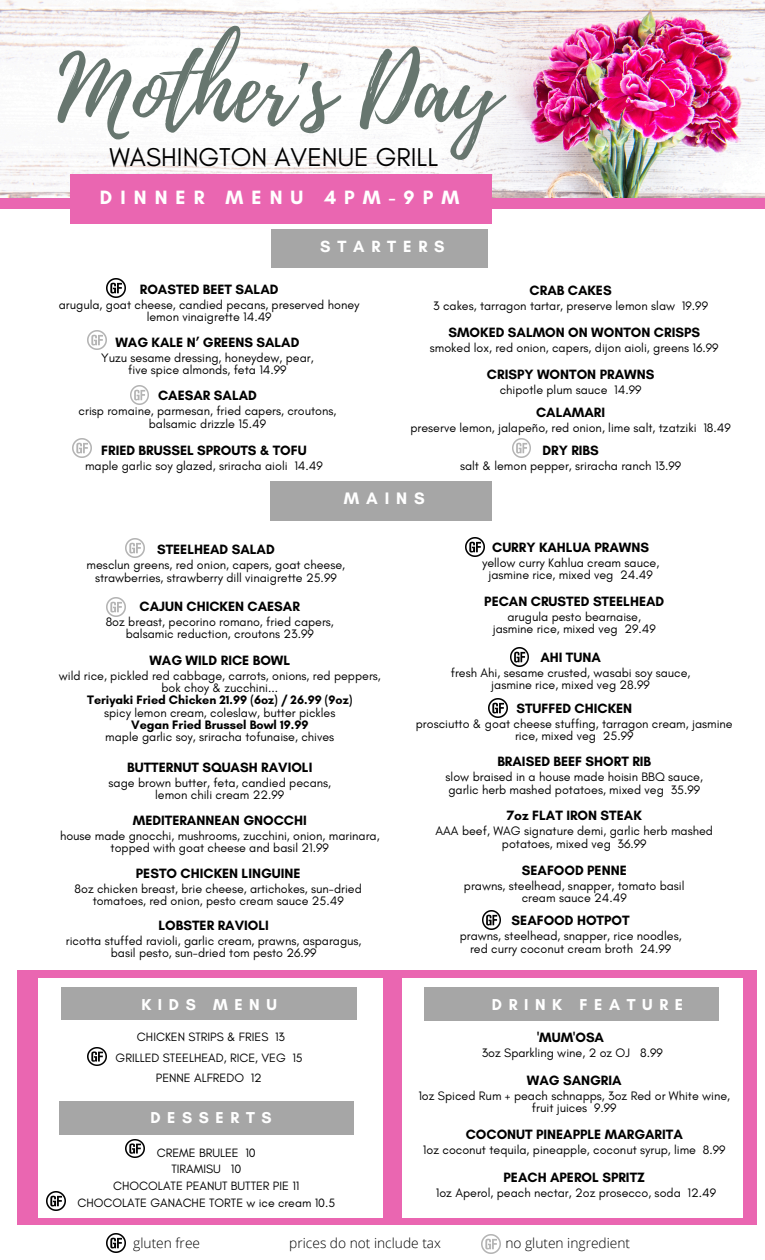
<style>
.page{position:relative;width:765px;height:1260px;background:#fff}
.page>*{position:absolute;margin:0;border:0;box-sizing:border-box;transform-origin:0 0}
.t1{font:90px "Playlist Script";color:#67766f}
.t2{font:26.25px "Glacial Indifference";color:#000}
.t3{font:700 19.62px "Glacial Indifference";letter-spacing:.41em;color:#fff}
.t4{font:700 16.88px "Glacial Indifference";letter-spacing:.41em;color:#fff}
.t5{font:700 16.5px "Glacial Indifference";letter-spacing:.41em;color:#fff}
.t6{font:700 16.12px "Glacial Indifference";letter-spacing:.41em;color:#fff}
.t7{font:700 13.75px "Glacial Indifference";color:#000}
.t8{font:300 13.75px "Open Sans";color:#000}
.t9{font:12.5px/12.2px "Glacial Indifference";color:#000;text-align:center}
.t10{font:700 12.5px "Glacial Indifference";color:#000}
.t11{font:12.25px/16.9px "Glacial Indifference";color:#000;text-align:center}
</style>
<div class="page">
<div style="left:17px;top:970px;width:740px;height:255px;background:#ea66b1"></div>
<div style="left:38px;top:979px;width:345px;height:239px;background:#fff"></div>
<div style="left:62px;top:987px;width:294px;height:33px;background:#a6a6a6"></div>
<img style="left:0;top:0;width:765px;height:199px">
<div style="left:0;top:199px;width:765px;height:9px;background:#ea66b1"></div>
<div style="left:70px;top:174px;width:421px;height:49px;background:#ea66b1"></div>
<div style="left:272px;top:230px;width:216px;height:38px;background:#a6a6a6"></div>
<div style="left:271px;top:481px;width:221px;height:39px;background:#a6a6a6"></div>
<div style="left:402px;top:979px;width:341px;height:239px;background:#fff"></div>
<div style="left:425px;top:988px;width:294px;height:33px;background:#a6a6a6"></div>
<div style="left:59px;top:1102px;width:295px;height:32px;background:#a6a6a6"></div>
<img style="left:106px;top:279px;width:19px;height:18px">
<img style="left:466px;top:538px;width:18px;height:18px">
<img style="left:130px;top:385px;width:19px;height:19px">
<img style="left:87px;top:331px;width:19px;height:19px">
<img style="left:73px;top:439px;width:19px;height:19px">
<img style="left:512px;top:439px;width:19px;height:19px">
<img style="left:125px;top:539px;width:19px;height:19px">
<img style="left:106px;top:598px;width:19px;height:19px">
<img style="left:510px;top:648px;width:19px;height:18px">
<img style="left:489px;top:699px;width:18px;height:18px">
<img style="left:87px;top:1047px;width:19px;height:19px">
<img style="left:125px;top:1139px;width:19px;height:19px">
<img style="left:47px;top:1192px;width:19px;height:18px">
<img style="left:482px;top:911px;width:19px;height:19px">
<img style="left:106px;top:1234px;width:19px;height:18px">
<img style="left:482px;top:1235px;width:19px;height:19px">
<h1 class="t1" style="left:58px;top:26px;width:444px">Mother's Day</h1>
<p class="t2" style="left:109px;top:141px;width:330px">WASHINGTON AVENUE GRILL</p>
<p class="t3" style="left:100px;top:185px;width:361px">DINNER MENU 4PM-9PM</p>
<h2 class="t5" style="left:320px;top:236px;width:126px">STARTERS</h2>
<h3 class="t7" style="left:140px;top:280px;width:140px">ROASTED BEET SALAD</h3>
<p class="t9" style="left:59px;top:298px;width:302px">arugula, goat cheese, candied pecans, preserved honey lemon vinaigrette 14.49</p>
<p class="t7" style="left:115px;top:334px;width:186px">WAG KALE N’ GREENS SALAD</p>
<p class="t9" style="left:101px;top:352px;width:214px">Yuzu sesame dressing, honeydew, pear,</p>
<p class="t9" style="left:128px;top:364px;width:160px">five spice almonds, feta 14.99</p>
<p class="t7" style="left:158px;top:387px;width:100px">CAESAR SALAD</p>
<p class="t9" style="left:79px;top:405px;width:259px">crisp romaine, parmesan, fried capers, croutons,</p>
<p class="t9" style="left:149px;top:417px;width:119px">balsamic drizzle 15.49</p>
<p class="t7" style="left:101px;top:442px;width:207px">FRIED BRUSSEL SPROUTS &amp; TOFU</p>
<p class="t9" style="left:85px;top:459px;width:239px">maple garlic soy glazed, sriracha aioli 14.49</p>
<p class="t7" style="left:530px;top:282px;width:84px">CRAB CAKES</p>
<p class="t9" style="left:433px;top:300px;width:276px">3 cakes, tarragon tartar, preserve lemon slaw 19.99</p>
<p class="t7" style="left:448px;top:324px;width:253px">SMOKED SALMON ON WONTON CRISPS</p>
<p class="t9" style="left:430px;top:342px;width:290px">smoked lox, red onion, capers, dijon aioli, greens 16.99</p>
<p class="t7" style="left:487px;top:366px;width:169px">CRISPY WONTON PRAWNS</p>
<p class="t9" style="left:500px;top:383px;width:143px">chipotle plum sauce 14.99</p>
<p class="t7" style="left:536px;top:404px;width:71px">CALAMARI</p>
<p class="t9" style="left:410px;top:422px;width:322px">preserve lemon, jalapeño, red onion, lime salt, tzatziki 18.49</p>
<p class="t7" style="left:542px;top:442px;width:58px">DRY RIBS</p>
<p class="t9" style="left:460px;top:459px;width:223px">salt &amp; lemon pepper, sriracha ranch 13.99</p>
<p class="t4" style="left:344px;top:488px;width:83px">MAINS</p>
<p class="t7" style="left:157px;top:541px;width:119px">STEELHEAD SALAD</p>
<p class="t9" style="left:87px;top:559px;width:260px">mesclun greens, red onion, capers, goat cheese, strawberries, strawberry dill vinaigrette 25.99</p>
<p class="t7" style="left:140px;top:598px;width:162px">CAJUN CHICKEN CAESAR</p>
<p class="t9" style="left:106px;top:615px;width:230px">8oz breast, pecorino romano, fried capers,</p>
<p class="t9" style="left:126px;top:627px;width:190px">balsamic reduction, croutons 23.99</p>
<p class="t7" style="left:492px;top:538px;width:159px">CURRY KAHLUA PRAWNS</p>
<p class="t9" style="left:482px;top:556px;width:179px">yellow curry Kahlua cream sauce,</p>
<p class="t9" style="left:489px;top:568px;width:166px">jasmine rice, mixed veg 24.49</p>
<p class="t7" style="left:484px;top:593px;width:181px">PECAN CRUSTED STEELHEAD</p>
<p class="t9" style="left:508px;top:611px;width:135px">arugula pesto bearnaise,</p>
<p class="t9" style="left:493px;top:623px;width:165px">jasmine rice, mixed veg 29.49</p>
<p class="t7" style="left:149px;top:652px;width:142px">WAG WILD RICE BOWL</p>
<p class="t9" style="left:59px;top:670px;width:324px">wild rice, pickled red cabbage, carrots, onions, red peppers, bok choy &amp; zucchini...</p>
<p class="t10" style="left:87px;top:693px;width:267px">Teriyaki Fried Chicken 21.99 (6oz) / 26.99 (9oz)</p>
<p class="t9" style="left:104px;top:706px;width:233px">spicy lemon cream, coleslaw, butter pickles</p>
<p class="t10" style="left:131px;top:717px;width:179px">Vegan Fried Brussel Bowl 19.99</p>
<p class="t9" style="left:105px;top:731px;width:230px">maple garlic soy, sriracha tofunaise, chives</p>
<p class="t7" style="left:127px;top:759px;width:187px">BUTTERNUT SQUASH RAVIOLI</p>
<p class="t9" style="left:109px;top:776px;width:224px">sage brown butter, feta, candied pecans,</p>
<p class="t9" style="left:155px;top:789px;width:131px">lemon chili cream 22.99</p>
<p class="t7" style="left:133px;top:812px;width:176px">MEDITERANNEAN GNOCCHI</p>
<p class="t9" style="left:60px;top:829px;width:321px">house made gnocchi, mushrooms, zucchini, onion, marinara, topped with goat cheese and basil 21.99</p>
<p class="t7" style="left:136px;top:865px;width:166px">PESTO CHICKEN LINGUINE</p>
<p class="t9" style="left:75px;top:883px;width:289px">8oz chicken breast, brie cheese, artichokes, sun-dried tomatoes, red onion, pesto cream sauce 25.49</p>
<p class="t7" style="left:159px;top:916px;width:112px">LOBSTER RAVIOLI</p>
<p class="t9" style="left:66px;top:934px;width:297px">ricotta stuffed ravioli, garlic cream, prawns, asparagus, basil pesto, sun-dried tom pesto 26.99</p>
<p class="t6" style="left:141px;top:995px;width:137px">KIDS MENU</p>
<p class="t11" style="left:137px;top:1028px;width:150px">CHICKEN STRIPS &amp; FRIES 13</p>
<p class="t11" style="left:116px;top:1049px;width:189px">GRILLED STEELHEAD, RICE, VEG 15</p>
<p class="t11" style="left:156px;top:1070px;width:108px">PENNE ALFREDO 12</p>
<p class="t6" style="left:150px;top:1108px;width:123px">DESSERTS</p>
<p class="t11" style="left:77px;top:1144px;width:259px">CREME BRULEE 10<br>TIRAMISU 10<br>CHOCOLATE PEANUT BUTTER PIE 11<br>CHOCOLATE GANACHE TORTE w ice cream 10.5</p>
<p class="t7" style="left:540px;top:649px;width:62px">AHI TUNA</p>
<p class="t9" style="left:451px;top:667px;width:241px">fresh Ahi, sesame crusted, wasabi soy sauce,</p>
<p class="t9" style="left:491px;top:679px;width:160px">jasmine rice, mixed veg 28.99</p>
<p class="t7" style="left:516px;top:700px;width:117px">STUFFED CHICKEN</p>
<p class="t9" style="left:416px;top:717px;width:318px">prosciutto &amp; goat cheese stuffing, tarragon cream, jasmine rice, mixed veg 25.99</p>
<p class="t7" style="left:497px;top:753px;width:155px">BRAISED BEEF SHORT RIB</p>
<p class="t9" style="left:446px;top:771px;width:259px">slow braised in a house made hoisin BBQ sauce,</p>
<p class="t9" style="left:448px;top:783px;width:253px">garlic herb mashed potatoes, mixed veg 35.99</p>
<p class="t7" style="left:507px;top:807px;width:137px">7oz FLAT IRON STEAK</p>
<p class="t9" style="left:436px;top:825px;width:279px">AAA beef, WAG signature demi, garlic herb mashed potatoes, mixed veg 36.99</p>
<p class="t7" style="left:522px;top:862px;width:106px">SEAFOOD PENNE</p>
<p class="t9" style="left:464px;top:879px;width:222px">prawns, steelhead, snapper, tomato basil</p>
<p class="t9" style="left:522px;top:892px;width:106px">cream sauce 24.49</p>
<p class="t7" style="left:512px;top:912px;width:120px">SEAFOOD HOTPOT</p>
<h3 class="t9" style="left:460px;top:930px;width:223px">prawns, steelhead, snapper, rice noodles,</h3>
<p class="t9" style="left:470px;top:942px;width:203px">red curry coconut cream broth 24.99</p>
<p class="t6" style="left:492px;top:995px;width:193px">DRINK FEATURE</p>
<p class="t7" style="left:537px;top:1029px;width:68px">'MUM'OSA</p>
<p class="t9" style="left:482px;top:1047px;width:183px">3oz Sparkling wine, 2 oz OJ 8.99</p>
<p class="t7" style="left:527px;top:1071px;width:96px">WAG SANGRIA</p>
<p class="t9" style="left:418px;top:1089px;width:313px">1oz Spiced Rum + peach schnapps, 3oz Red or White wine, fruit juices 9.99</p>
<p class="t7" style="left:466px;top:1126px;width:219px">COCONUT PINEAPPLE MARGARITA</p>
<p class="t9" style="left:423px;top:1144px;width:304px">1oz coconut tequila, pineapple, coconut syrup, lime 8.99</p>
<p class="t7" style="left:504px;top:1169px;width:143px">PEACH APEROL SPRITZ</p>
<p class="t9" style="left:436px;top:1186px;width:282px">1oz Aperol, peach nectar, 2oz prosecco, soda 12.49</p>
<p class="t8" style="left:133px;top:1233px;width:68px">gluten free</p>
<p class="t8" style="left:289px;top:1233px;width:153px">prices do not include tax</p>
<p class="t8" style="left:505px;top:1233px;width:126px">no gluten ingredient</p>
</div>
